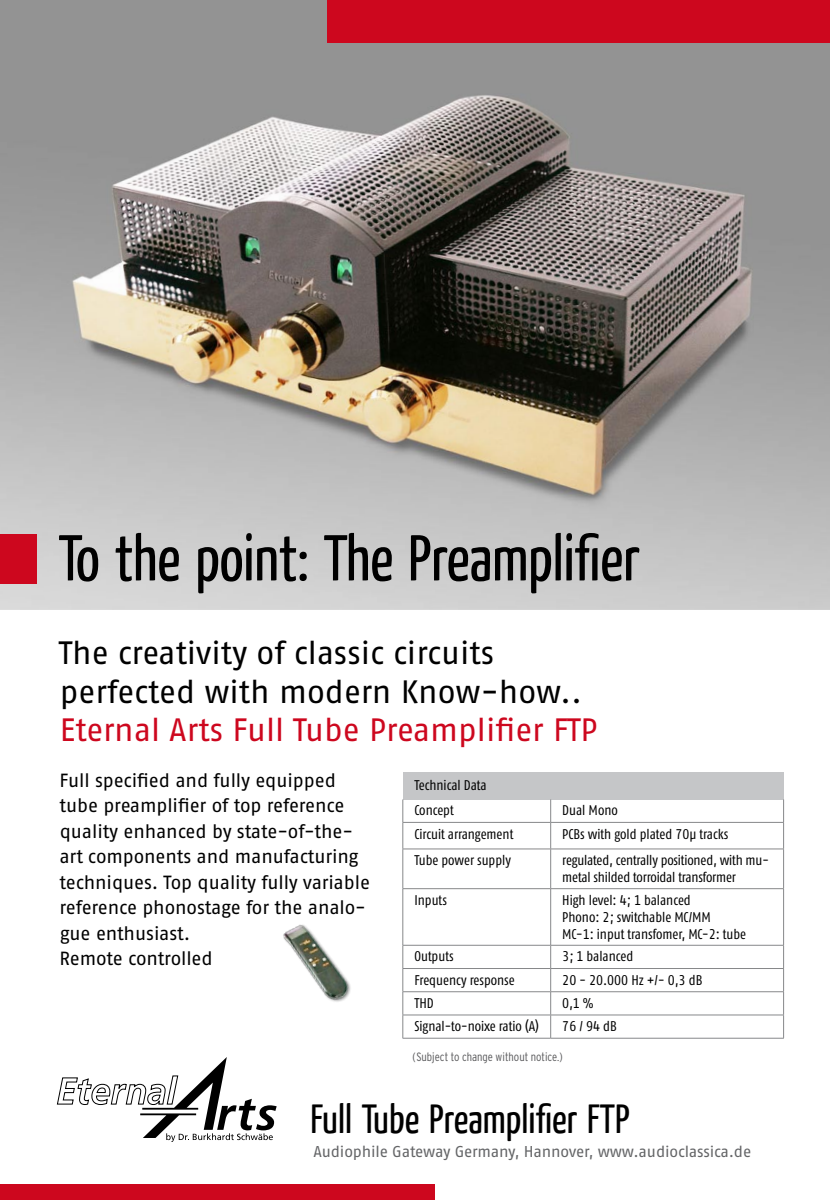
<style>
.page{position:relative;width:830px;height:1200px;background:#fff}
.page>*{position:absolute;margin:0;border:0;box-sizing:border-box;transform-origin:0 0}
.t1{font:64.65px "Yanone Kaffeesatz";letter-spacing:-.005em;color:#000}
.t2{font:40.8px "Yanone Kaffeesatz";color:#000}
.t3{font:32.25px/38.7px "Fago No";color:#000}
.t4{font:32.25px "Fago No";color:#cd071e}
.Fliess{font:19.05px/25.5px "Fago No";letter-spacing:-.005em;color:#000}
.t5{font:15.75px "Fago No";letter-spacing:-.01em;color:#646567}
.Tabelle{font:14.1px/16.8px "Fago Co Regular Tf";letter-spacing:-.005em;color:#000}
.t6{font:300 condensed 12px "Interstate";color:#58585a}
</style>
<div class="page">
<img style="left:0;top:0;width:829px;height:609px">
<svg style="left:57px;top:1057px;width:219px;height:84px"></svg>
<div style="left:327px;top:0;width:502px;height:43px;background:#cd071e"></div>
<div style="left:0;top:534px;width:37px;height:49px;background:#cd071e"></div>
<div style="left:0;top:1183px;width:434px;height:16px;background:#cd071e"></div>
<div style="left:402px;top:771px;width:381px;height:28px;background:#c5c6c8"></div>
<hr style="left:402px;top:821px;width:148px;height:1px;background:#87888a">
<svg style="left:402px;top:799px;width:1px;height:49px"></svg>
<hr style="left:550px;top:821px;width:233px;height:1px;background:#87888a">
<svg style="left:550px;top:799px;width:1px;height:49px"></svg>
<hr style="left:402px;top:848px;width:148px;height:1px;background:#87888a">
<hr style="left:402px;top:849px;width:1px;height:39px;background:#87888a">
<hr style="left:550px;top:848px;width:233px;height:1px;background:#87888a">
<hr style="left:550px;top:849px;width:1px;height:39px;background:#87888a">
<hr style="left:782px;top:849px;width:1px;height:39px;background:#87888a">
<hr style="left:402px;top:888px;width:148px;height:1px;background:#87888a">
<hr style="left:402px;top:888px;width:1px;height:56px;background:#87888a">
<hr style="left:550px;top:888px;width:233px;height:1px;background:#87888a">
<hr style="left:550px;top:888px;width:1px;height:56px;background:#87888a">
<hr style="left:782px;top:888px;width:1px;height:56px;background:#87888a">
<hr style="left:402px;top:944px;width:148px;height:1px;background:#87888a">
<hr style="left:550px;top:944px;width:233px;height:1px;background:#87888a">
<hr style="left:402px;top:967px;width:148px;height:1px;background:#87888a">
<hr style="left:550px;top:967px;width:233px;height:1px;background:#87888a">
<hr style="left:402px;top:991px;width:148px;height:1px;background:#87888a">
<hr style="left:550px;top:991px;width:233px;height:1px;background:#87888a">
<hr style="left:402px;top:1014px;width:148px;height:1px;background:#87888a">
<svg style="left:402px;top:945px;width:1px;height:92px"></svg>
<hr style="left:550px;top:1014px;width:233px;height:1px;background:#87888a">
<svg style="left:550px;top:945px;width:1px;height:92px"></svg>
<hr style="left:402px;top:1037px;width:148px;height:1px;background:#87888a">
<hr style="left:550px;top:1037px;width:233px;height:1px;background:#87888a">
<img style="left:283px;top:924px;width:68px;height:78px">
<p class="t1" style="left:58px;top:516px;width:583px">To the point: The Preamplifier</p>
<p class="t3" style="left:59px;top:632px;width:524px">The creativity of classic circuits perfected with modern Know-how..</p>
<p class="t4" style="left:60px;top:711px;width:539px">Eternal Arts Full Tube Preamplifier FTP</p>
<p class="Tabelle" style="left:414px;top:776px;width:74px">Technical Data</p>
<p class="Tabelle" style="left:414px;top:801px;width:41px">Concept</p>
<p class="Tabelle" style="left:562px;top:801px;width:57px">Dual Mono</p>
<p class="Tabelle" style="left:414px;top:825px;width:100px">Circuit arrangement</p>
<p class="Tabelle" style="left:562px;top:825px;width:167px">PCBs with gold plated 70µ tracks</p>
<p class="Tabelle" style="left:414px;top:851px;width:98px">Tube power supply</p>
<p class="Tabelle" style="left:562px;top:851px;width:208px">regulated, centrally positioned, with mu&shy;metal shilded torroidal transformer</p>
<p class="Tabelle" style="left:414px;top:891px;width:34px">Inputs</p>
<p class="Tabelle" style="left:562px;top:891px;width:130px">High level: 4; 1 balanced</p>
<p class="Tabelle" style="left:562px;top:908px;width:150px">Phono: 2; switchable MC/MM</p>
<p class="Tabelle" style="left:562px;top:924px;width:185px">MC-1: input transfomer, MC-2: tube</p>
<p class="Tabelle" style="left:414px;top:947px;width:41px">Outputs</p>
<p class="Tabelle" style="left:562px;top:947px;width:72px">3; 1 balanced</p>
<p class="Tabelle" style="left:414px;top:971px;width:102px">Frequency response</p>
<p class="Tabelle" style="left:562px;top:971px;width:141px">20 - 20.000 Hz +/- 0,3 dB</p>
<p class="Tabelle" style="left:414px;top:994px;width:21px">THD</p>
<p class="Tabelle" style="left:562px;top:994px;width:33px">0,1 %</p>
<p class="Tabelle" style="left:414px;top:1017px;width:126px">Signal-to-noixe ratio (A)</p>
<p class="Tabelle" style="left:562px;top:1017px;width:56px">76 / 94 dB</p>
<p class="t6" style="left:412px;top:1049px;width:152px">(Subject to change without notice.)</p>
<p class="Fliess" style="left:59px;top:766px;width:312px">Full specified and fully equipped tube preamplifier of top reference quality enhanced by state-of-the&shy;art components and manufacturing techniques. Top quality fully variable reference phonostage for the analo&shy;gue enthusiast.</p>
<p class="Fliess" style="left:60px;top:945px;width:155px">Remote controlled</p>
<p class="t2" style="left:310px;top:1092px;width:321px">Full Tube Preamplifier FTP</p>
<p class="t5" style="left:313px;top:1141px;width:439px">Audiophile Gateway Germany, Hannover, www.audioclassica.de</p>
</div>
